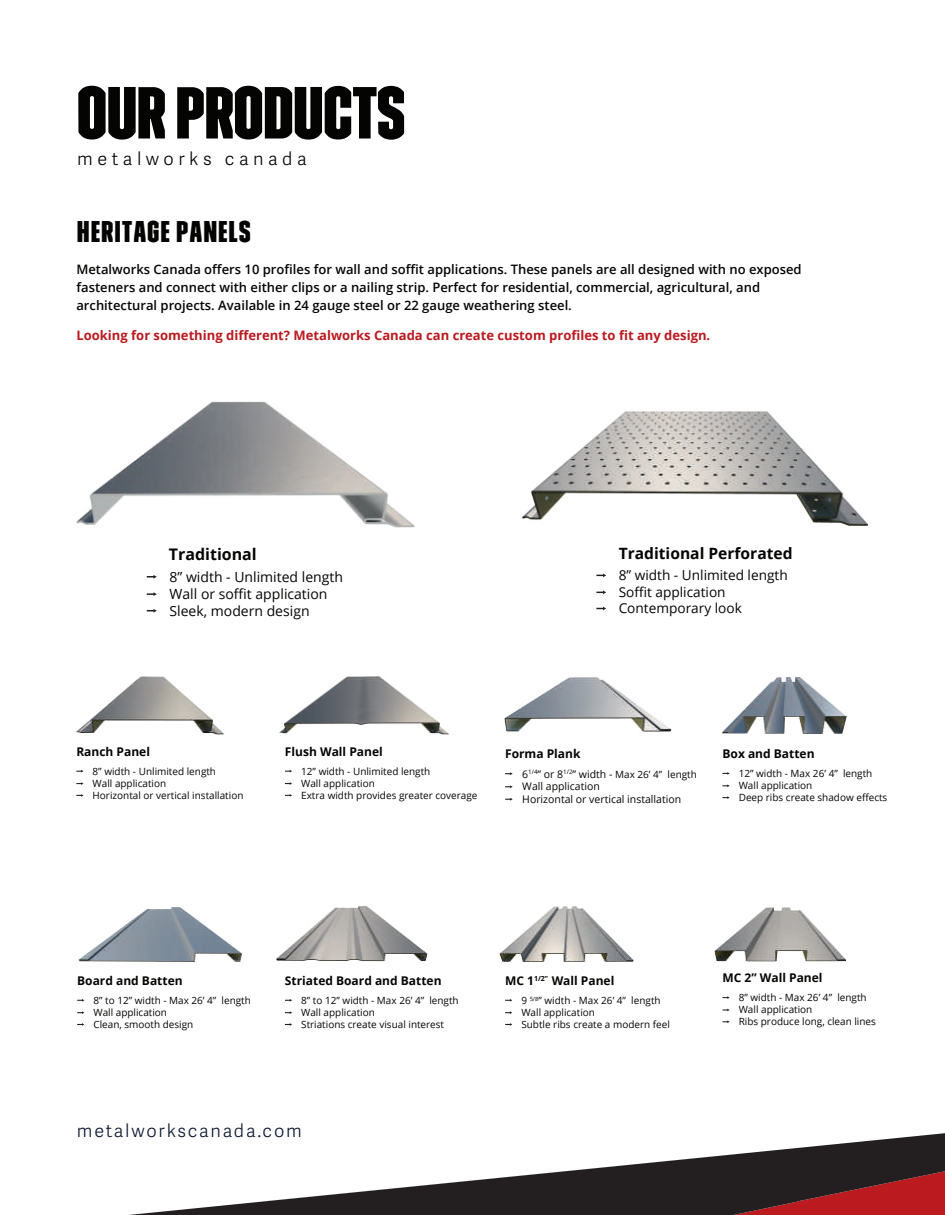
<style>
.page{position:relative;width:945px;height:1215px;background:#fff}
.page>*{position:absolute;margin:0;border:0;box-sizing:border-box;transform-origin:0 0}
.t1{font:73.5px "Trim Poster Compressed";color:#040503}
.t2{font:30px "Trim Poster Compressed";letter-spacing:.05em;color:#040503}
.t3{font:300 18px "Adelle Sans";letter-spacing:.1em;color:#0d1832}
.t4{font:300 18px "Adelle Sans";letter-spacing:.25em;color:#040503}
.t5{font:700 16.05px "Open Sans";color:#050504}
.t6{font:700 15.6px "Open Sans";color:#050504}
.t7{font:13.95px/16.8px "Open Sans";color:#050504}
.t8{font:13.65px/16.4px "Open Sans";color:#050504}
.t9{font:600 13.05px/18px "Open Sans";color:#050504}
.t10{font:700 13.05px "Open Sans";color:#bb1a1f}
.t11{font:700 12px "Open Sans";color:#050504}
.t12{font:10.5px/12.6px "Open Sans";color:#050504}
.t13{font:9.9px/12px "Open Sans";color:#050504}
.s1{font-size:10.5px}
</style>
<div class="page">
<svg style="left:129px;top:1133px;width:816px;height:82px"></svg>
<img style="left:76px;top:401px;width:339px;height:127px">
<img style="left:522px;top:411px;width:346px;height:115px">
<img style="left:722px;top:677px;width:125px;height:57px">
<img style="left:504px;top:677px;width:168px;height:55px">
<img style="left:76px;top:676px;width:148px;height:59px">
<img style="left:279px;top:676px;width:170px;height:59px">
<img style="left:276px;top:906px;width:152px;height:56px">
<img style="left:78px;top:907px;width:164px;height:55px">
<img style="left:499px;top:906px;width:135px;height:56px">
<img style="left:714px;top:907px;width:132px;height:55px">
<svg style="left:147px;top:575px;width:10px;height:4px"></svg>
<svg style="left:147px;top:592px;width:10px;height:4px"></svg>
<svg style="left:147px;top:609px;width:10px;height:4px"></svg>
<svg style="left:285px;top:770px;width:7px;height:2px"></svg>
<svg style="left:285px;top:782px;width:7px;height:3px"></svg>
<svg style="left:285px;top:794px;width:7px;height:3px"></svg>
<svg style="left:723px;top:772px;width:7px;height:3px"></svg>
<svg style="left:723px;top:784px;width:7px;height:3px"></svg>
<svg style="left:723px;top:796px;width:7px;height:3px"></svg>
<svg style="left:505px;top:772px;width:8px;height:3px"></svg>
<svg style="left:505px;top:785px;width:8px;height:3px"></svg>
<svg style="left:505px;top:798px;width:8px;height:3px"></svg>
<svg style="left:596px;top:574px;width:10px;height:3px"></svg>
<svg style="left:596px;top:591px;width:10px;height:3px"></svg>
<svg style="left:596px;top:607px;width:10px;height:3px"></svg>
<svg style="left:76px;top:770px;width:7px;height:3px"></svg>
<svg style="left:76px;top:782px;width:7px;height:3px"></svg>
<svg style="left:76px;top:794px;width:7px;height:3px"></svg>
<svg style="left:77px;top:999px;width:7px;height:3px"></svg>
<svg style="left:77px;top:1011px;width:7px;height:3px"></svg>
<svg style="left:77px;top:1023px;width:7px;height:3px"></svg>
<svg style="left:285px;top:999px;width:7px;height:3px"></svg>
<svg style="left:285px;top:1011px;width:7px;height:3px"></svg>
<svg style="left:285px;top:1023px;width:7px;height:3px"></svg>
<svg style="left:505px;top:999px;width:7px;height:3px"></svg>
<svg style="left:505px;top:1011px;width:7px;height:3px"></svg>
<svg style="left:505px;top:1023px;width:7px;height:3px"></svg>
<svg style="left:723px;top:996px;width:7px;height:3px"></svg>
<svg style="left:723px;top:1009px;width:7px;height:2px"></svg>
<svg style="left:723px;top:1020px;width:7px;height:3px"></svg>
<h1 class="t1" style="left:77px;top:70px;width:330px">OUR PRODUCTS</h1>
<h3 class="t4" style="left:77px;top:146px;width:231px">metalworks canada</h3>
<h2 class="t2" style="left:77px;top:214px;width:175px">HERITAGE PANELS</h2>
<p class="t9" style="left:76px;top:260px;width:727px">Metalworks Canada offers 10 profiles for wall and soffit applications. These panels are all designed with no exposed fasteners and connect with either clips or a nailing strip. Perfect for residential, commercial, agricultural, and architectural projects. Available in 24 gauge steel or 22 gauge weathering steel.</p>
<h3 class="t10" style="left:76px;top:326px;width:635px">Looking for something different? Metalworks Canada can create custom profiles to fit any design.</h3>
<h3 class="t5" style="left:169px;top:543px;width:89px">Traditional</h3>
<h3 class="t7" style="left:170px;top:568px;width:175px">8” width - Unlimited length<br>Wall or soffit application<br>Sleek, modern design</h3>
<h3 class="t6" style="left:619px;top:542px;width:175px">Traditional Perforated</h3>
<h3 class="t8" style="left:619px;top:567px;width:171px">8” width - Unlimited length<br>Soffit application<br>Contemporary look</h3>
<p class="t11" style="left:76px;top:743px;width:75px">Ranch Panel</p>
<p class="t13" style="left:93px;top:765px;width:152px">8” width - Unlimited length<br>Wall application<br>Horizontal or vertical installation</p>
<p class="t11" style="left:285px;top:743px;width:99px">Flush Wall Panel</p>
<p class="t13" style="left:301px;top:765px;width:178px">12” width - Unlimited length<br>Wall application<br>Extra width provides greater coverage</p>
<p class="t11" style="left:505px;top:745px;width:77px">Forma Plank</p>
<p class="t13" style="left:522px;top:768px;width:176px"><span class="s1">6</span><sup>1/4</sup><span class="s1">” or 8</span><sup>1/2</sup><span class="s1">” width -</span> Max 26’ 4” length</p>
<p class="t12" style="left:522px;top:780px;width:161px">Wall application<br>Horizontal or vertical installation</p>
<p class="t11" style="left:723px;top:745px;width:94px">Box and Batten</p>
<p class="t13" style="left:739px;top:767px;width:150px">12” width - Max 26’ 4” length<br>Wall application<br>Deep ribs create shadow effects</p>
<p class="t11" style="left:77px;top:972px;width:107px">Board and Batten</p>
<p class="t13" style="left:93px;top:994px;width:159px">8” to 12” width - Max 26’ 4” length<br>Wall application<br>Clean, smooth design</p>
<p class="t11" style="left:285px;top:972px;width:158px">Striated Board and Batten</p>
<p class="t13" style="left:301px;top:994px;width:159px">8” to 12” width - Max 26’ 4” length<br>Wall application<br>Striations create visual interest</p>
<h3 class="t3" style="left:77px;top:1118px;width:227px">metalworkscanada.com</h3>
<p class="t11" style="left:505px;top:972px;width:111px">MC 1<sup>1/2”</sup> Wall Panel</p>
<p class="t13" style="left:521px;top:994px;width:150px">9 <sup>5/8</sup>” width - Max 26’ 4” length<br>Wall application<br>Subtle ribs create a modern feel</p>
<p class="t11" style="left:723px;top:969px;width:102px">MC 2” Wall Panel</p>
<p class="t13" style="left:739px;top:991px;width:139px">8” width - Max 26’ 4” length<br>Wall application<br>Ribs produce long, clean lines</p>
</div>
